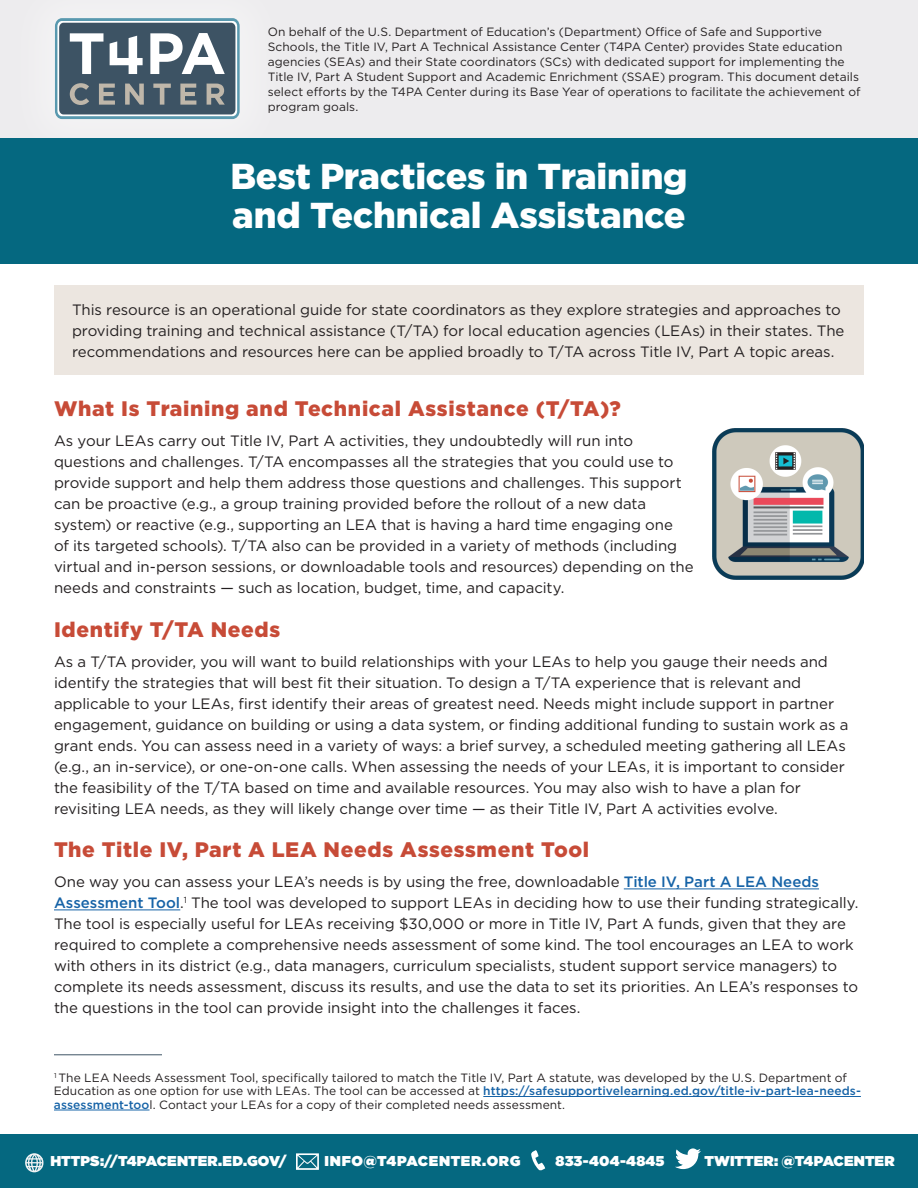
<style>
.page{position:relative;width:918px;height:1188px;background:#fff}
.page>*{position:absolute;margin:0;border:0;box-sizing:border-box;transform-origin:0 0}
.t1{font:900 36px/39px "Gotham";letter-spacing:-.005em;color:#fff}
.t2{font:900 21px "Gotham";letter-spacing:.03em;color:#c74b37}
.t3{font:15px/21px "Gotham";letter-spacing:-.005em;color:#231f20}
.t4{font:900 14.25px "Gotham";letter-spacing:.01em;color:#fff}
.t5{font:900 14.25px "Gotham";letter-spacing:.04em;color:#fff}
.t6{font:12px/15px "Gotham";letter-spacing:.005em;color:#231f20}
.s1{font-weight:500;color:#1663a7}
</style>
<div class="page">
<div style="left:0;top:0;width:918px;height:138px;background:#edecee"></div>
<svg style="left:55px;top:18px;width:185px;height:101px;background:#6f828e"></svg>
<div style="left:0;top:138px;width:918px;height:126px;background:#056880"></div>
<div style="left:54px;top:285px;width:810px;height:90px;background:#ece6e0"></div>
<div style="left:0;top:1134px;width:918px;height:54px;background:#056880"></div>
<hr style="left:624px;top:889px;width:195px;height:1px;background:#1663a7">
<hr style="left:54px;top:910px;width:126px;height:1px;background:#1663a7">
<hr style="left:54px;top:1054px;width:108px;height:1px;background:#3f5465">
<hr style="left:483px;top:1096px;width:378px;height:1px;background:#1663a7">
<hr style="left:54px;top:1110px;width:96px;height:1px;background:#1663a7">
<img style="left:713px;top:428px;width:151px;height:151px">
<svg style="left:675px;top:1148px;width:26px;height:21px"></svg>
<svg style="left:296px;top:1153px;width:23px;height:17px"></svg>
<svg style="left:25px;top:1153px;width:18px;height:19px"></svg>
<svg style="left:531px;top:1150px;width:14px;height:21px"></svg>
<p class="t6" style="left:268px;top:24px;width:594px">On behalf of the U.S. Department of Education’s (Department) Office of Safe and Supportive Schools, the Title IV, Part A Technical Assistance Center (T4PA Center) provides State education agencies (SEAs) and their State coordinators (SCs) with dedicated support for implementing the Title IV, Part A Student Support and Academic Enrichment (SSAE) program. This document details select efforts by the T4PA Center during its Base Year of operations to facilitate the achievement of program goals.</p>
<h1 class="t1" style="left:230px;top:156px;width:459px">Best Practices in Training and Technical Assistance</h1>
<p class="t3" style="left:72px;top:299px;width:774px">This resource is an operational guide for state coordinators as they explore strategies and approaches to providing training and technical assistance (T/TA) for local education agencies (LEAs) in their states. The recommendations and resources here can be applied broadly to T/TA across Title IV, Part A topic areas.</p>
<h2 class="t2" style="left:54px;top:394px;width:568px">What Is Training and Technical Assistance (T/TA)?</h2>
<p class="t3" style="left:54px;top:430px;width:641px">As your LEAs carry out Title IV, Part A activities, they undoubtedly will run into questions and challenges. T/TA encompasses all the strategies that you could use to provide support and help them address those questions and challenges. This support can be proactive (e.g., a group training provided before the rollout of a new data system) or reactive (e.g., supporting an LEA that is having a hard time engaging one<br>of its targeted schools). T/TA also can be provided in a variety of methods (including virtual and in-person sessions, or downloadable tools and resources) depending on the needs and constraints — such as location, budget, time, and capacity.</p>
<h2 class="t2" style="left:54px;top:615px;width:228px">Identify T/TA Needs</h2>
<p class="t3" style="left:54px;top:651px;width:796px">As a T/TA provider, you will want to build relationships with your LEAs to help you gauge their needs and identify the strategies that will best fit their situation. To design a T/TA experience that is relevant and applicable to your LEAs, first identify their areas of greatest need. Needs might include support in partner engagement, guidance on building or using a data system, or finding additional funding to sustain work as a grant ends. You can assess need in a variety of ways: a brief survey, a scheduled meeting gathering all LEAs (e.g., an in-service), or one-on-one calls. When assessing the needs of your LEAs, it is important to consider the feasibility of the T/TA based on time and available resources. You may also wish to have a plan for revisiting LEA needs, as they will likely change over time — as their Title IV, Part A activities evolve.</p>
<h2 class="t2" style="left:54px;top:835px;width:537px">The Title IV, Part A LEA Needs Assessment Tool</h2>
<p class="t3" style="left:54px;top:871px;width:806px">One way you can assess your LEA’s needs is by using the free, downloadable <span class="s1">Title IV, Part A LEA Needs Assessment Tool</span>.<sup>1</sup> The tool was developed to support LEAs in deciding how to use their funding strategically.<br>The tool is especially useful for LEAs receiving $30,000 or more in Title IV, Part A funds, given that they are required to complete a comprehensive needs assessment of some kind. The tool encourages an LEA to work with others in its district (e.g., data managers, curriculum specialists, student support service managers) to complete its needs assessment, discuss its results, and use the data to set its priorities. An LEA’s responses to the questions in the tool can provide insight into the challenges it faces.</p>
<p class="t6" style="left:54px;top:1071px;width:808px;line-height:13.5px"><sup>1</sup> The LEA Needs Assessment Tool, specifically tailored to match the Title IV, Part A statute, was developed by the U.S. Department of<br>Education as one option for use with LEAs. The tool can be accessed at <span class="s1">https://safesupportivelearning.ed.gov/title-iv-part-lea-needs&shy;assessment-too</span>l. Contact your LEAs for a copy of their completed needs assessment.</p>
<p class="t4" style="left:50px;top:1151px;width:238px">HTTPS://T4PACENTER.ED.GOV/</p>
<p class="t5" style="left:325px;top:1151px;width:197px">INFO@T4PACENTER.ORG</p>
<p class="t4" style="left:556px;top:1151px;width:111px">833-404-4845</p>
<p class="t4" style="left:704px;top:1151px;width:192px">TWITTER: @T4PACENTER</p>
</div>
